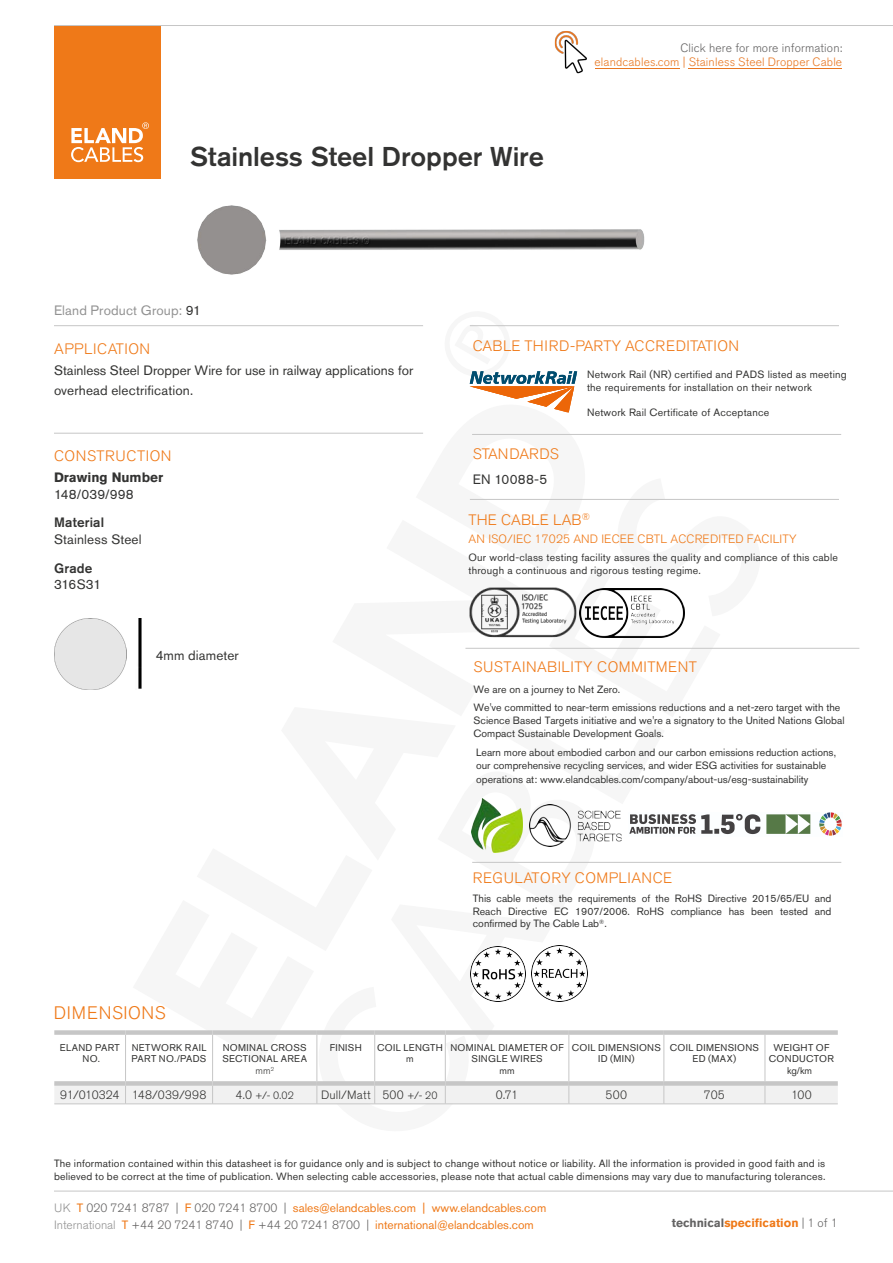
<style>
.page{position:relative;width:893px;height:1263px;background:#fff}
.page>*{position:absolute;margin:0;border:0;box-sizing:border-box;transform-origin:0 0}
.t1{font:500 27px "Akzidenz Grotesk BE";letter-spacing:-.005em;color:#333332}
.t2{font:300 18px "Akzidenz Grotesk BE";letter-spacing:.03em;color:#ef7918}
.t3{font:300 15px "Akzidenz Grotesk BE";letter-spacing:.03em;color:#ef7918}
.t4{font:300 15px "Akzidenz Grotesk BE";letter-spacing:.01em;color:#ef7918}
.t5{font:300 15px "Akzidenz Grotesk BE";letter-spacing:-.01em;color:#ef7918}
.t6{font:13.5px/20.4px "Akzidenz Grotesk BE";color:#333332}
.t7{font:13.5px "Akzidenz Grotesk BE";letter-spacing:.01em;color:#929292}
.t8{font:700 13.5px "Akzidenz Grotesk BE";color:#333332}
.t9{font:500 13.5px "Akzidenz Grotesk BE";letter-spacing:.01em;color:#333332}
.t10{font:12px/17.5px "Akzidenz Grotesk BE";color:#ef7918}
.t11{font:300 12px "Akzidenz Grotesk BE";letter-spacing:.015em;color:#333332}
.t12{font:300 12px "Akzidenz Grotesk BE";letter-spacing:.015em;color:#ef7918}
.t13{font:300 12px "Akzidenz Grotesk BE";letter-spacing:.015em;color:#e87722}
.t14{font:300 12px "Akzidenz Grotesk BE";letter-spacing:.015em;color:#646363}
.t15{font:700 12px "Akzidenz Grotesk BE";color:#ef7918}
.t16{font:10.5px/12.6px "Akzidenz Grotesk BE";letter-spacing:.015em;color:#333332}
.t17{font:300 10.5px "Akzidenz Grotesk BE";color:#333332}
.t18{font:9.75px/11.7px "Akzidenz Grotesk BE";letter-spacing:.035em;color:#333332;text-align:center}
.s1{color:#333332}
.s2{font-weight:300}
.s3{font-size:12px}
.s4{font-size:10.5px}
.s5{font-weight:300;color:#929292}
.s6{font-weight:300;color:#646363}
.s7{color:#646363}
</style>
<div class="page">
<div style="left:54px;top:26px;width:106px;height:153px;background:#ef7918"></div>
<svg style="left:71px;top:122px;width:78px;height:40px"></svg>
<hr style="left:54px;top:25px;width:839px;height:1px;background:#c6c6c6">
<hr style="left:54px;top:1191px;width:839px;height:1px;background:#c6c6c6">
<hr style="left:689px;top:68px;width:153px;height:1px;background:#e87722">
<hr style="left:594px;top:68px;width:85px;height:1px;background:#e87722">
<hr style="left:54px;top:325px;width:369px;height:1px;background:#c6c6c6">
<hr style="left:54px;top:433px;width:369px;height:1px;background:#c6c6c6">
<hr style="left:470px;top:325px;width:369px;height:1px;background:#c6c6c6">
<hr style="left:470px;top:499px;width:369px;height:1px;background:#c6c6c6">
<img style="left:197px;top:205px;width:448px;height:70px">
<img style="left:55px;top:618px;width:71px;height:71px">
<img style="left:138px;top:618px;width:4px;height:71px">
<div style="left:54px;top:1030px;width:72px;height:5px;background:#c6c6c6"></div>
<div style="left:126px;top:1030px;width:87px;height:5px;background:#c6c6c6"></div>
<div style="left:213px;top:1030px;width:104px;height:5px;background:#c6c6c6"></div>
<div style="left:317px;top:1030px;width:58px;height:5px;background:#c6c6c6"></div>
<div style="left:375px;top:1030px;width:70px;height:5px;background:#c6c6c6"></div>
<div style="left:445px;top:1030px;width:124px;height:5px;background:#c6c6c6"></div>
<div style="left:569px;top:1030px;width:95px;height:5px;background:#c6c6c6"></div>
<div style="left:664px;top:1030px;width:101px;height:5px;background:#c6c6c6"></div>
<div style="left:765px;top:1030px;width:73px;height:5px;background:#c6c6c6"></div>
<div style="left:54px;top:1081px;width:72px;height:5px;background:#c6c6c6"></div>
<div style="left:126px;top:1081px;width:87px;height:5px;background:#c6c6c6"></div>
<div style="left:213px;top:1081px;width:104px;height:5px;background:#c6c6c6"></div>
<div style="left:317px;top:1081px;width:58px;height:5px;background:#c6c6c6"></div>
<div style="left:375px;top:1081px;width:70px;height:5px;background:#c6c6c6"></div>
<div style="left:445px;top:1081px;width:124px;height:5px;background:#c6c6c6"></div>
<div style="left:569px;top:1081px;width:95px;height:5px;background:#c6c6c6"></div>
<div style="left:664px;top:1081px;width:101px;height:5px;background:#c6c6c6"></div>
<div style="left:765px;top:1081px;width:73px;height:5px;background:#c6c6c6"></div>
<hr style="left:125px;top:1035px;width:1px;height:46px;background:#c6c6c6">
<hr style="left:212px;top:1035px;width:1px;height:46px;background:#c6c6c6">
<hr style="left:316px;top:1035px;width:1px;height:46px;background:#c6c6c6">
<hr style="left:374px;top:1035px;width:1px;height:46px;background:#c6c6c6">
<hr style="left:445px;top:1035px;width:1px;height:46px;background:#c6c6c6">
<hr style="left:568px;top:1035px;width:1px;height:46px;background:#c6c6c6">
<hr style="left:663px;top:1035px;width:1px;height:46px;background:#c6c6c6">
<hr style="left:765px;top:1035px;width:1px;height:46px;background:#c6c6c6">
<svg style="left:54px;top:1083px;width:784px;height:20px"></svg>
<hr style="left:54px;top:1103px;width:72px;height:1px;background:#c6c6c6">
<hr style="left:126px;top:1103px;width:87px;height:1px;background:#c6c6c6">
<hr style="left:213px;top:1103px;width:104px;height:1px;background:#c6c6c6">
<hr style="left:317px;top:1103px;width:58px;height:1px;background:#c6c6c6">
<hr style="left:375px;top:1103px;width:70px;height:1px;background:#c6c6c6">
<hr style="left:445px;top:1103px;width:124px;height:1px;background:#c6c6c6">
<hr style="left:569px;top:1103px;width:95px;height:1px;background:#c6c6c6">
<hr style="left:664px;top:1103px;width:101px;height:1px;background:#c6c6c6">
<hr style="left:765px;top:1103px;width:73px;height:1px;background:#c6c6c6">
<img style="left:554px;top:31px;width:33px;height:43px">
<svg style="left:469px;top:325px;width:108px;height:88px"></svg>
<hr style="left:472px;top:434px;width:369px;height:1px;background:#c6c6c6">
<hr style="left:472px;top:862px;width:369px;height:1px;background:#c6c6c6">
<img style="left:587px;top:589px;width:98px;height:49px">
<img style="left:469px;top:587px;width:118px;height:51px">
<hr style="left:465px;top:648px;width:394px;height:1px;background:#c6c6c6">
<img style="left:472px;top:798px;width:50px;height:55px">
<img style="left:629px;top:813px;width:213px;height:23px">
<img style="left:529px;top:805px;width:92px;height:41px">
<img style="left:471px;top:946px;width:54px;height:55px">
<img style="left:531px;top:945px;width:56px;height:57px">
<h1 class="t1" style="left:190px;top:140px;width:355px">Stainless Steel Dropper Wire</h1>
<p class="t14" style="left:680px;top:41px;width:163px">Click here for more information:</p>
<p class="t13" style="left:594px;top:55px;width:249px">elandcables.com | Stainless Steel Dropper Cable</p>
<p class="t7" style="left:54px;top:302px;width:149px">Eland Product Group: <span class="s1">91</span></p>
<h3 class="t3" style="left:54px;top:340px;width:98px">APPLICATION</h3>
<p class="t6" style="left:54px;top:360px;width:361px">Stainless Steel Dropper Wire for use in railway applications for overhead electrification.</p>
<h3 class="t3" style="left:54px;top:447px;width:119px">CONSTRUCTION</h3>
<p class="t8" style="left:54px;top:470px;width:111px">Drawing Number</p>
<p class="t6" style="left:54px;top:483px;width:81px">148/039/998</p>
<p class="t9" style="left:54px;top:514px;width:52px">Material</p>
<p class="t6" style="left:54px;top:529px;width:89px">Stainless Steel</p>
<p class="t9" style="left:54px;top:560px;width:40px">Grade</p>
<p class="t6" style="left:54px;top:574px;width:49px">316S31</p>
<p class="t6" style="left:156px;top:645px;width:85px">4mm diameter</p>
<h2 class="t2" style="left:54px;top:1002px;width:113px">DIMENSIONS</h2>
<h3 class="t4" style="left:473px;top:337px;width:268px">CABLE THIRD-PARTY ACCREDITATION</h3>
<h3 class="t5" style="left:473px;top:445px;width:87px">STANDARDS</h3>
<p class="t6" style="left:473px;top:469px;width:76px">EN 10088-5</p>
<p class="t16" style="left:587px;top:368px;width:261px">Network Rail (NR) certified and PADS listed as meeting the requirements for installation on their network</p>
<p class="t16" style="left:587px;top:406px;width:184px">Network Rail Certificate of Acceptance</p>
<h3 class="t4" style="left:469px;top:511px;width:123px">THE CABLE LAB<sup>®</sup></h3>
<p class="t12" style="left:469px;top:532px;width:330px">AN ISO/IEC 17025 AND IECEE CBTL ACCREDITED FACILITY</p>
<p class="t16" style="left:468px;top:551px;width:371px">Our world-class testing facility assures the quality and compliance of this cable through a continuous and rigorous testing regime.</p>
<h3 class="t3" style="left:473px;top:659px;width:225px">SUSTAINABILITY COMMITMENT</h3>
<p class="t16" style="left:474px;top:680px;width:368px;line-height:18.1px">We are on a journey to Net Zero.<br>We've committed to near-term emissions reductions and a net-zero target with the</p>
<p class="t16" style="left:474px;top:714px;width:372px">Science Based Targets initiative and we're a signatory to the United Nations Global<br>Compact Sustainable Development Goals.</p>
<p class="t16" style="left:476px;top:745px;width:361px;line-height:13.6px">Learn more about embodied carbon and our carbon emissions reduction actions, our comprehensive recycling services, and wider ESG activities for sustainable operations at: www.elandcables.com/company/about-us/esg-sustainability</p>
<h3 class="t3" style="left:473px;top:870px;width:201px">REGULATORY COMPLIANCE</h3>
<p class="t16" style="left:473px;top:892px;width:360px;text-align:justify">This cable meets the requirements of the RoHS Directive 2015/65/EU and Reach Directive EC 1907/2006. RoHS compliance has been tested and confirmed by The Cable Lab<sup>®</sup>.</p>
<p class="t18" style="left:60px;top:1041px;width:61px">ELAND PART<br>NO.</p>
<p class="t18" style="left:132px;top:1041px;width:76px;text-align:left">NETWORK RAIL<br>PART NO./PADS</p>
<p class="t18" style="left:222px;top:1041px;width:86px">NOMINAL CROSS<br>SECTIONAL AREA <span class="s2">mm</span><sup>2</sup></p>
<p class="t18" style="left:330px;top:1041px;width:33px">FINISH</p>
<p class="t18" style="left:377px;top:1041px;width:67px">COIL LENGTH m</p>
<p class="t18" style="left:450px;top:1041px;width:115px">NOMINAL DIAMETER OF<br>SINGLE WIRES<br>mm</p>
<p class="t18" style="left:572px;top:1041px;width:91px">COIL DIMENSIONS<br>ID (MIN)</p>
<p class="t18" style="left:670px;top:1041px;width:91px">COIL DIMENSIONS<br>ED (MAX)</p>
<p class="t18" style="left:769px;top:1041px;width:67px">WEIGHT OF<br>CONDUCTOR kg/km</p>
<p class="t11" style="left:60px;top:1088px;width:148px">91/010324 148/039/998</p>
<p class="t17" style="left:236px;top:1089px;width:60px"><span class="s3">4.0</span> +/- 0.02</p>
<p class="t11" style="left:321px;top:1088px;width:118px">Dull/Matt 500 <span class="s4">+/- 20</span></p>
<p class="t11" style="left:496px;top:1088px;width:24px">0.71</p>
<p class="t11" style="left:606px;top:1088px;width:23px">500</p>
<p class="t11" style="left:704px;top:1088px;width:22px">705</p>
<p class="t11" style="left:791px;top:1088px;width:22px">100</p>
<p class="t16" style="left:54px;top:1157px;width:773px">The information contained within this datasheet is for guidance only and is subject to change without notice or liability. All the information is provided in good faith and is believed to be correct at the time of publication. When selecting cable accessories, please note that actual cable dimensions may vary due to manufacturing tolerances.</p>
<p class="t10" style="left:54px;top:1199px;width:494px"><span class="s5">UK</span> T <span class="s6">020 7241 8787 |</span> F <span class="s6">020 7241 8700 |</span> sales@elandcables.com | www.elandcables.com<br><span class="s5">International</span> T <span class="s6">+44 20 7241 8740 |</span> F <span class="s6">+44 20 7241 8700 |</span> international@elandcables.com</p>
<p class="t15" style="left:672px;top:1216px;width:167px"><span class="s7">technical</span>specification <span class="s6">| 1 of 1</span></p>
</div>
